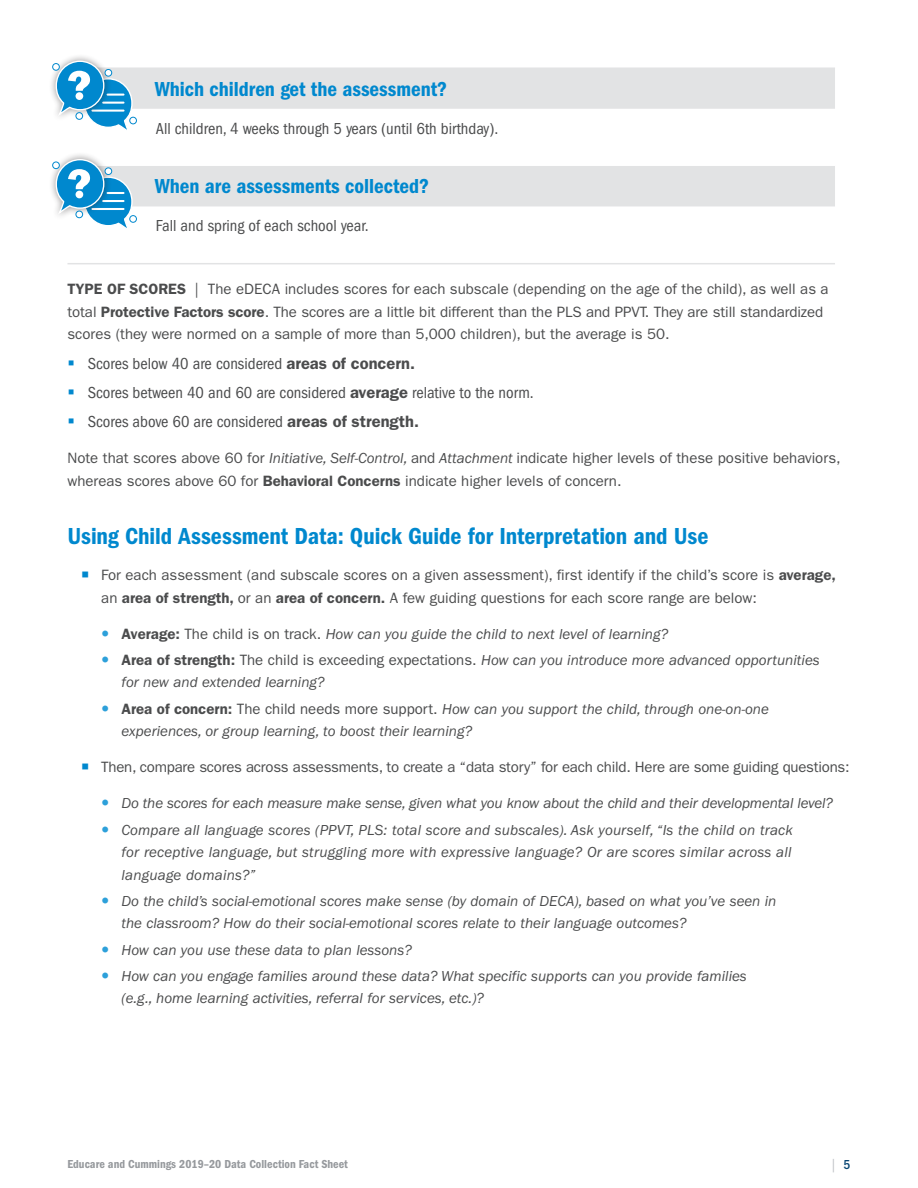
<style>
.page{position:relative;width:918px;height:1188px;background:#fff}
.page>*{position:absolute;margin:0;border:0;box-sizing:border-box;transform-origin:0 0}
.t1{font:24px "ITC Franklin Gothic Std Dm Cd";color:#0088ce}
.Q_Q--Q{font:21px "ITC Franklin Gothic Std Dm Cd";color:#0088ce}
.Q_A--A{font:condensed 16.5px "ITC Franklin Gothic Std";color:#4b4c4d}
.t2{font:italic 15px/22.5px "ITC Franklin Gothic Std";color:#4b4c4d}
.Paragraph{font:15px/22.5px "ITC Franklin Gothic Std";color:#4b4c4d}
.t3{font:13.5px "ITC Franklin Gothic Std Bk X Cp";color:#babdc2}
.t4{font:12px "ITC Franklin Gothic Std Dm Cd";color:#96999d}
.s1{font-weight:600}
.s2{font-weight:600;font-stretch:normal}
.s3{font-style:italic}
.s4{font-weight:600;font-style:normal}
.s5{font-style:normal}
.s6{font-family:"ITC Franklin Gothic Std";font-weight:500;font-stretch:condensed;color:#084673}
</style>
<div class="page">
<svg style="left:133px;top:69px;width:702px;height:137px;fill:#e2e3e4"></svg>
<hr style="left:129px;top:68px;width:706px;height:1px;background:#e2e3e4">
<hr style="left:68px;top:263px;width:61px;height:1px;background:#e2e3e4">
<hr style="left:129px;top:263px;width:706px;height:1px;background:#e2e3e4">
<div style="left:48px;top:53px;width:64px;height:69px;background:#231f20;opacity:.5"></div>
<div style="left:52px;top:63px;width:8px;height:8px;border:1px solid #0088ce;border-radius:50%"></div>
<div style="left:130px;top:117px;width:6px;height:7px;background:#fff;border-radius:50%"></div>
<div style="left:129px;top:117px;width:8px;height:7px;border:1px solid #0088ce;border-radius:50%"></div>
<svg style="left:53px;top:60px;width:80px;height:70px"></svg>
<svg style="left:75px;top:91px;width:9px;height:10px"></svg>
<div style="left:76px;top:92px;width:7px;height:8px;background:#fff;border-radius:50%"></div>
<div style="left:48px;top:152px;width:64px;height:69px;background:#231f20;opacity:.5"></div>
<div style="left:53px;top:162px;width:6px;height:7px;background:#fff;border-radius:50%"></div>
<div style="left:52px;top:162px;width:8px;height:7px;border:1px solid #0088ce;border-radius:50%"></div>
<div style="left:129px;top:215px;width:8px;height:8px;border:1px solid #0088ce;border-radius:50%"></div>
<svg style="left:55px;top:158px;width:81px;height:70px"></svg>
<svg style="left:75px;top:190px;width:9px;height:10px"></svg>
<div style="left:76px;top:191px;width:7px;height:7px;background:#fff;border-radius:50%"></div>
<p class="Q_Q--Q" style="left:155px;top:77px;width:294px">Which children get the assessment?</p>
<p class="Q_A--A" style="left:156px;top:119px;width:344px">All children, 4 weeks through 5 years (until 6th birthday).</p>
<p class="Q_Q--Q" style="left:155px;top:174px;width:276px">When are assessments collected?</p>
<p class="Q_A--A" style="left:156px;top:217px;width:215px">Fall and spring of each school year.</p>
<p class="Paragraph" style="left:68px;top:278px;width:763px"><span class="s1">TYPE OF SCORES</span> | The eDECA includes scores for each subscale (depending on the age of the child), as well as a total <span class="s1">Protective Factors score</span>. The scores are a little bit different than the PLS and PPVT. They are still standardized scores (they were normed on a sample of more than 5,000 children), but the average is 50.</p>
<p class="Q_A--A" style="left:88px;top:354px;width:329px">Scores below 40 are considered <span class="s2">areas of concern.</span></p>
<p class="Q_A--A" style="left:88px;top:383px;width:448px">Scores between 40 and 60 are considered <span class="s2">average</span> relative to the norm.</p>
<p class="Q_A--A" style="left:88px;top:412px;width:333px">Scores above 60 are considered <span class="s2">areas of strength.</span></p>
<p class="Paragraph" style="left:68px;top:447px;width:775px">Note that scores above 60 for <span class="s3">Initiative, Self-Control,</span> and <span class="s3">Attachment</span> indicate higher levels of these positive behaviors, whereas scores above 60 for <span class="s1">Behavioral Concerns</span> indicate higher levels of concern.</p>
<h2 class="t1" style="left:68px;top:523px;width:643px">Using Child Assessment Data: Quick Guide for Interpretation and Use</h2>
<p class="Paragraph" style="left:101px;top:564px;width:736px">For each assessment (and subscale scores on a given assessment), first identify if the child’s score is <span class="s1">average, </span>an <span class="s1">area of strength,</span> or an <span class="s1">area of concern.</span> A few guiding questions for each score range are below:</p>
<p class="t2" style="left:122px;top:623px;width:548px"><span class="s4">Average:</span> <span class="s5">The child is on track.</span> How can you guide the child to next level of learning?</p>
<p class="t2" style="left:122px;top:649px;width:700px"><span class="s4">Area of strength:</span> <span class="s5">The child is exceeding expectations.</span> How can you introduce more advanced opportunities for new and extended learning?</p>
<p class="t2" style="left:122px;top:698px;width:649px"><span class="s4">Area of concern:</span> <span class="s5">The child needs more support.</span> How can you support the child, through one-on-one experiences, or group learning, to boost their learning?</p>
<p class="Paragraph" style="left:101px;top:756px;width:750px">Then, compare scores across assessments, to create a “data story” for each child. Here are some guiding questions:</p>
<p class="t2" style="left:122px;top:792px;width:713px">Do the scores for each measure make sense, given what you know about the child and their developmental level?</p>
<p class="t2" style="left:122px;top:819px;width:673px;text-align:justify">Compare all language scores (PPVT, PLS: total score and subscales). Ask yourself, “Is the child on track for receptive language, but struggling more with expressive language? Or are scores similar across all language domains?”</p>
<p class="t2" style="left:122px;top:890px;width:657px">Do the child’s social-emotional scores make sense (by domain of DECA), based on what you’ve seen in the classroom? How do their social-emotional scores relate to their language outcomes?</p>
<p class="t2" style="left:122px;top:939px;width:292px">How can you use these data to plan lessons?</p>
<p class="t2" style="left:122px;top:965px;width:627px">How can you engage families around these data? What specific supports can you provide families (e.g., home learning activities, referral for services, etc.)?</p>
<p class="t4" style="left:68px;top:1157px;width:282px">Educare and Cummings 2019–20 Data Collection Fact Sheet</p>
<p class="t3" style="left:830px;top:1158px;width:22px">| <span class="s6">5</span></p>
</div>
